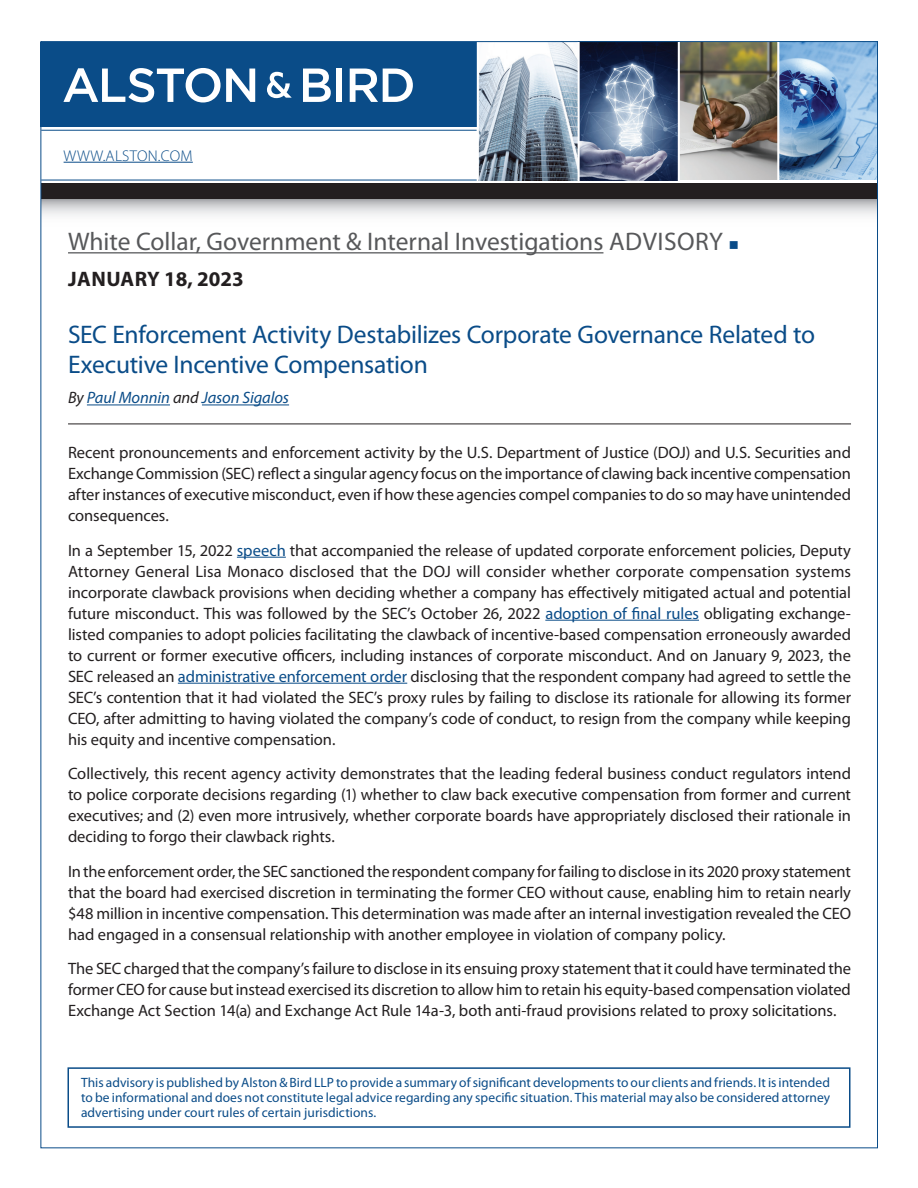
<style>
.page{position:relative;width:918px;height:1188px;background:#fff}
.page>*{position:absolute;margin:0;border:0;box-sizing:border-box;transform-origin:0 0}
.t1{font:25.5px/30px "Myriad Pro";letter-spacing:-.01em;color:#0a4c88}
.t2{font:25.5px "Myriad Pro";color:#57585a}
.t3{font:700 21px "Myriad Pro";color:#231f20}
.t4{font:16.5px/21px "Myriad Pro";letter-spacing:-.005em;color:#231f20;text-align:justify}
.t5{font:italic 16.5px "Myriad Pro";letter-spacing:-.005em;color:#0a4c88}
.t6{font:300 15.6px "Myriad Pro";letter-spacing:.02em;color:#0a4c88}
.t7{font:13.5px/15px "Myriad Pro";letter-spacing:.005em;color:#0a4c88;text-align:justify}
.s1{color:#0a4c88}
.s2{color:#231f20}
</style>
<div class="page">
<svg style="left:42px;top:199px;width:834px;height:17px"></svg>
<div style="left:40px;top:42px;width:836px;height:85px;background:#0a4c88"></div>
<hr style="left:41px;top:130px;width:436px;height:1px;background:#0a4c88">
<hr style="left:41px;top:180px;width:436px;height:1px;background:#0a4c88">
<div style="left:41px;top:183px;width:837px;height:16px;background:#231f20"></div>
<img style="left:479px;top:43px;width:397px;height:137px">
<hr style="left:477px;top:41px;width:2px;height:139px;background:#fff">
<svg style="left:63px;top:68px;width:192px;height:35px"></svg>
<svg style="left:267px;top:72px;width:25px;height:26px"></svg>
<svg style="left:303px;top:69px;width:28px;height:33px"></svg>
<div style="left:336px;top:69px;width:6px;height:33px;background:#fff"></div>
<svg style="left:350px;top:69px;width:63px;height:33px"></svg>
<hr style="left:64px;top:162px;width:129px;height:1px;background:#0a4c88">
<hr style="left:578px;top:42px;width:2px;height:139px;background:#fff">
<hr style="left:678px;top:42px;width:2px;height:139px;background:#fff">
<hr style="left:777px;top:42px;width:2px;height:139px;background:#fff">
<div style="left:68px;top:1067px;width:782px;height:61px;border:2px solid #0a4c88"></div>
<hr style="left:68px;top:252px;width:535px;height:1px;background:#57585a">
<hr style="left:68px;top:424px;width:783px;height:1px;background:#231f20">
<hr style="left:87px;top:405px;width:83px;height:1px;background:#0a4c88">
<hr style="left:202px;top:405px;width:87px;height:1px;background:#0a4c88">
<hr style="left:237px;top:557px;width:49px;height:1px;background:#0a4c88">
<hr style="left:545px;top:620px;width:154px;height:1px;background:#0a4c88">
<hr style="left:178px;top:683px;width:229px;height:1px;background:#0a4c88">
<p class="t6" style="left:64px;top:146px;width:131px">WWW.ALSTON.COM</p>
<h1 class="t2" style="left:68px;top:226px;width:673px">White Collar, Government &amp; Internal Investigations ADVISORY <span class="s1">■</span></h1>
<p class="t3" style="left:68px;top:266px;width:177px">JANUARY 18, 2023</p>
<h1 class="t1" style="left:68px;top:319px;width:749px">SEC Enforcement Activity Destabilizes Corporate Governance Related to<br>Executive Incentive Compensation</h1>
<p class="t5" style="left:68px;top:388px;width:223px"><span class="s2">By</span> Paul Monnin <span class="s2">and</span> Jason Sigalos</p>
<p class="t4" style="left:68px;top:442px;width:785px">Recent pronouncements and enforcement activity by the U.S. Department of Justice (DOJ) and U.S. Securities and Exchange Commission (SEC) reflect a singular agency focus on the importance of clawing back incentive compensation after instances of executive misconduct, even if how these agencies compel companies to do so may have unintended consequences.</p>
<p class="t4" style="left:68px;top:539px;width:785px">In a September 15, 2022 <span class="s1">speech</span> that accompanied the release of updated corporate enforcement policies, Deputy Attorney General Lisa Monaco disclosed that the DOJ will consider whether corporate compensation systems incorporate clawback provisions when deciding whether a company has effectively mitigated actual and potential future misconduct. This was followed by the SEC’s October 26, 2022 <span class="s1">adoption of final rules</span> obligating exchange&shy;listed companies to adopt policies facilitating the clawback of incentive-based compensation erroneously awarded to current or former executive officers, including instances of corporate misconduct. And on January 9, 2023, the SEC released an <span class="s1">administrative enforcement order</span> disclosing that the respondent company had agreed to settle the SEC’s contention that it had violated the SEC’s proxy rules by failing to disclose its rationale for allowing its former CEO, after admitting to having violated the company’s code of conduct, to resign from the company while keeping his equity and incentive compensation.</p>
<p class="t4" style="left:68px;top:763px;width:785px">Collectively, this recent agency activity demonstrates that the leading federal business conduct regulators intend to police corporate decisions regarding (1) whether to claw back executive compensation from former and current executives; and (2) even more intrusively, whether corporate boards have appropriately disclosed their rationale in deciding to forgo their clawback rights.</p>
<p class="t4" style="left:68px;top:860px;width:785px">In the enforcement order, the SEC sanctioned the respondent company for failing to disclose in its 2020 proxy statement that the board had exercised discretion in terminating the former CEO without cause, enabling him to retain nearly $48 million in incentive compensation. This determination was made after an internal investigation revealed the CEO had engaged in a consensual relationship with another employee in violation of company policy.</p>
<p class="t4" style="left:68px;top:958px;width:785px">The SEC charged that the company’s failure to disclose in its ensuing proxy statement that it could have terminated the former CEO for cause but instead exercised its discretion to allow him to retain his equity-based compensation violated Exchange Act Section 14(a) and Exchange Act Rule 14a-3, both anti-fraud provisions related to proxy solicitations.</p>
<p class="t7" style="left:81px;top:1075px;width:751px">This advisory is published by Alston &amp; Bird LLP to provide a summary of significant developments to our clients and friends. It is intended to be informational and does not constitute legal advice regarding any specific situation. This material may also be considered attorney advertising under court rules of certain jurisdictions.</p>
</div>
